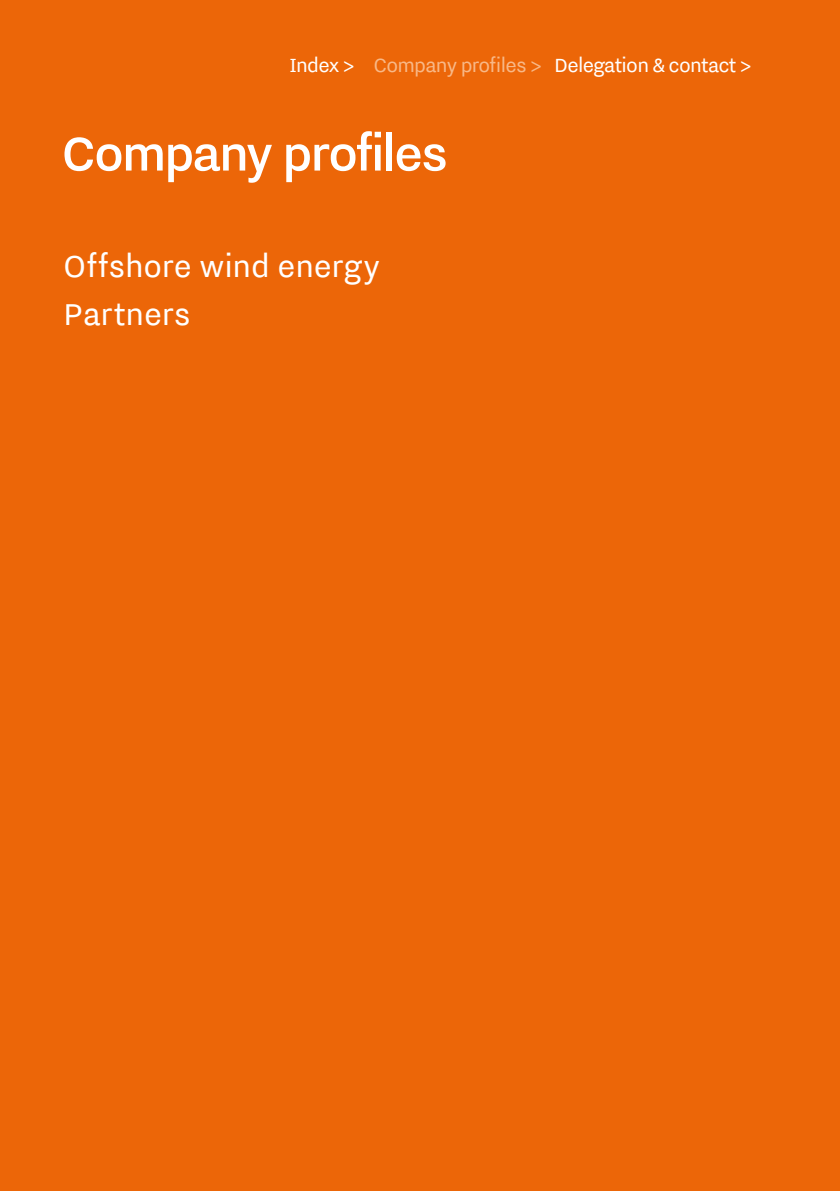
<style>
.page{position:relative;width:840px;height:1191px;background:#fff}
.page>*{position:absolute;margin:0;border:0;box-sizing:border-box;transform-origin:0 0}
.t1{font:500 60px "NL Nitti Grotesk";letter-spacing:-.035em;color:#fff}
.t2{font:38px/48px "NL Nitti Grotesk";letter-spacing:-.005em;color:#fff}
.t3{font:24px "NL Nitti Grotesk";letter-spacing:-.03em;color:#fff}
.s1{color:#f8b887}
</style>
<div class="page">
<div style="left:0;top:0;width:839px;height:1191px;background:#ec6608"></div>
<p class="t3" style="left:289px;top:51px;width:464px">Index &gt; <span class="s1">Company profiles &gt;</span> Delegation &amp; contact &gt;</p>
<h1 class="t1" style="left:61px;top:119px;width:388px">Company profiles</h1>
<h2 class="t2" style="left:63px;top:241px;width:318px">Offshore wind energy<br>Partners</h2>
</div>
